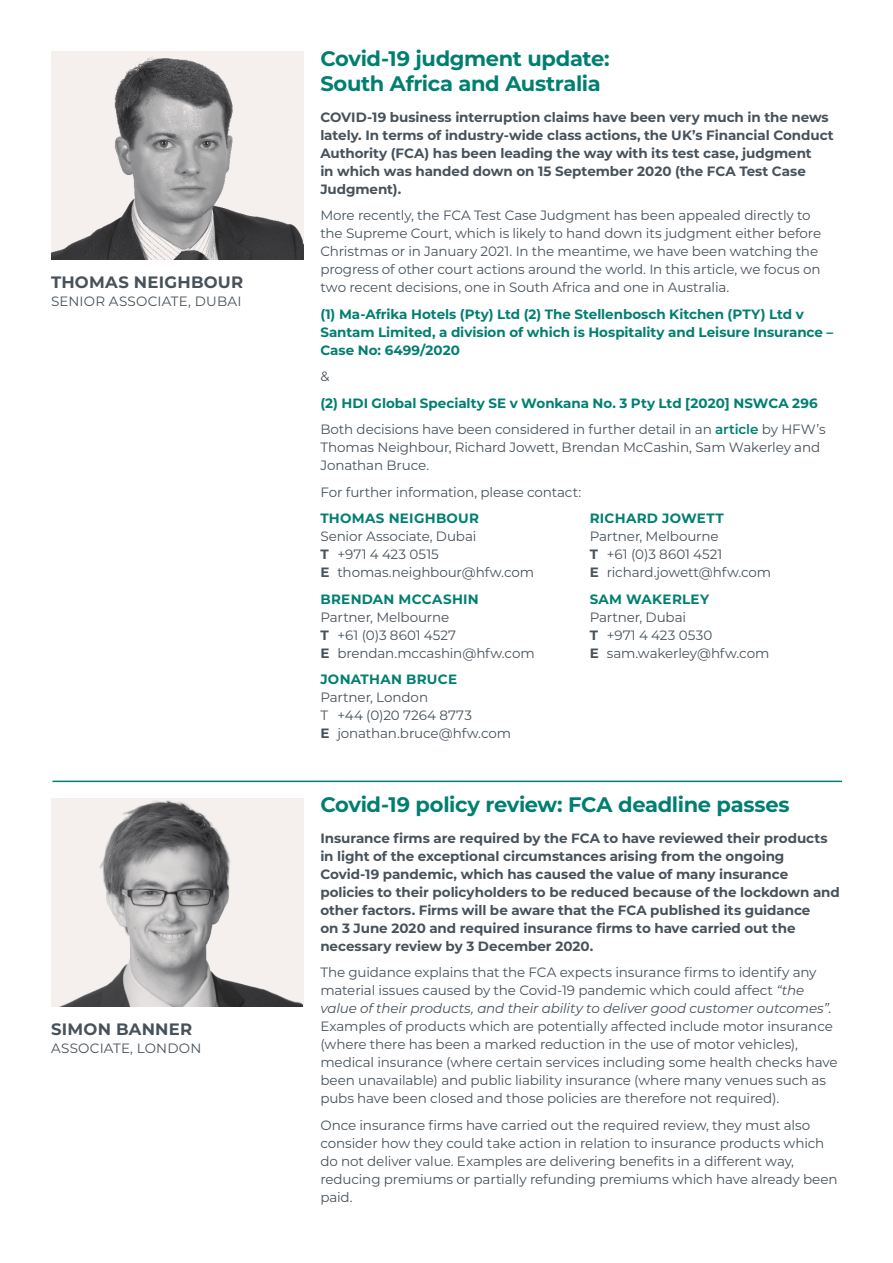
<style>
.page{position:relative;width:893px;height:1263px;background:#fff}
.page>*{position:absolute;margin:0;border:0;box-sizing:border-box;transform-origin:0 0}
.t1{font:700 21px/25.5px "Montserrat";letter-spacing:-.02em;color:#007f71}
.t2{font:700 16.5px "Montserrat";letter-spacing:.015em;color:#48525a}
.t3{font:13.5px/18px "Montserrat";letter-spacing:-.01em;color:#48525a}
.t4{font:700 13.5px/18px "Montserrat";letter-spacing:-.005em;color:#48525a}
.t5{font:700 13.5px/18px "Montserrat";color:#007f71}
.t6{font:700 13.5px "Montserrat";letter-spacing:.025em;color:#007f71}
.t7{font:13.5px "Montserrat";letter-spacing:.015em;color:#48525a}
.s1{font-weight:700;color:#007f71}
.s2{font-weight:600;color:#007f71}
.s3{font-weight:700}
.s4{font-style:italic}
</style>
<div class="page">
<hr style="left:52px;top:781px;width:790px;height:1px;background:#007f71">
<img style="left:51px;top:51px;width:252px;height:208px">
<img style="left:51px;top:798px;width:251px;height:209px">
<p class="t2" style="left:51px;top:270px;width:194px">THOMAS NEIGHBOUR</p>
<p class="t7" style="left:51px;top:292px;width:192px">SENIOR ASSOCIATE, DUBAI</p>
<p class="t2" style="left:51px;top:1017px;width:143px">SIMON BANNER</p>
<p class="t7" style="left:51px;top:1039px;width:152px">ASSOCIATE, LONDON</p>
<h1 class="t1" style="left:320px;top:44px;width:291px">Covid-19 judgment update:<br>South Africa and Australia</h1>
<p class="t4" style="left:320px;top:108px;width:515px">COVID-19 business interruption claims have been very much in the news lately. In terms of industry-wide class actions, the UK’s Financial Conduct Authority (FCA) has been leading the way with its test case, judgment<br>in which was handed down on 15 September 2020 (the FCA Test Case Judgment).</p>
<p class="t3" style="left:320px;top:206px;width:502px">More recently, the FCA Test Case Judgment has been appealed directly to the Supreme Court, which is likely to hand down its judgment either before Christmas or in January 2021. In the meantime, we have been watching the progress of other court actions around the world. In this article, we focus on two recent decisions, one in South Africa and one in Australia.</p>
<p class="t5" style="left:320px;top:304px;width:514px">(1) Ma-Afrika Hotels (Pty) Ltd (2) The Stellenbosch Kitchen (PTY) Ltd v<br>Santam Limited, a division of which is Hospitality and Leisure Insurance –<br>Case No: 6499/2020</p>
<p class="t3" style="left:320px;top:367px;width:11px">&amp;</p>
<p class="t3" style="left:320px;top:389px;width:507px;line-height:26.5px"><span class="s1">(2) HDI Global Specialty SE v Wonkana No. 3 Pty Ltd [2020] NSWCA 296<br></span>Both decisions have been considered in further detail in an <span class="s2">article</span> by HFW’s</p>
<p class="t3" style="left:320px;top:438px;width:501px">Thomas Neighbour, Richard Jowett, Brendan McCashin, Sam Wakerley and<br>Jonathan Bruce.</p>
<p class="t3" style="left:320px;top:483px;width:262px">For further information, please contact:</p>
<p class="t6" style="left:320px;top:509px;width:160px">THOMAS NEIGHBOUR</p>
<p class="t3" style="left:320px;top:527px;width:215px">Senior Associate, Dubai<br><span class="s3">T</span> +971 4 423 0515<br><span class="s3">E</span> thomas.neighbour@hfw.com</p>
<p class="t6" style="left:320px;top:589px;width:160px">BRENDAN MCCASHIN</p>
<p class="t3" style="left:320px;top:608px;width:216px">Partner, Melbourne<br><span class="s3">T</span> +61 (0)3 8601 4527<br><span class="s3">E</span> brendan.mccashin@hfw.com</p>
<p class="t6" style="left:320px;top:670px;width:138px">JONATHAN BRUCE</p>
<p class="t3" style="left:320px;top:688px;width:192px">Partner, London<br>T +44 (0)20 7264 8773<br><span class="s3">E</span> jonathan.bruce@hfw.com</p>
<p class="t6" style="left:590px;top:509px;width:136px">RICHARD JOWETT</p>
<p class="t3" style="left:590px;top:527px;width:183px">Partner, Melbourne<br><span class="s3">T</span> +61 (0)3 8601 4521<br><span class="s3">E</span> richard.jowett@hfw.com</p>
<p class="t6" style="left:590px;top:589px;width:121px">SAM WAKERLEY</p>
<p class="t3" style="left:590px;top:608px;width:181px">Partner, Dubai<br><span class="s3">T</span> +971 4 423 0530<br><span class="s3">E</span> sam.wakerley@hfw.com</p>
<h1 class="t1" style="left:320px;top:791px;width:471px">Covid-19 policy review: FCA deadline passes</h1>
<p class="t4" style="left:320px;top:828px;width:521px">Insurance firms are required by the FCA to have reviewed their products in light of the exceptional circumstances arising from the ongoing Covid-19 pandemic, which has caused the value of many insurance policies to their policyholders to be reduced because of the lockdown and other factors. Firms will be aware that the FCA published its guidance<br>on 3 June 2020 and required insurance firms to have carried out the necessary review by 3 December 2020.</p>
<p class="t3" style="left:320px;top:963px;width:513px">The guidance explains that the FCA expects insurance firms to identify any material issues caused by the Covid-19 pandemic which could affect <span class="s4">“the value of their products, and their ability to deliver good customer outcomes”.</span></p>
<p class="t3" style="left:320px;top:1017px;width:519px">Examples of products which are potentially affected include motor insurance (where there has been a marked reduction in the use of motor vehicles), medical insurance (where certain services including some health checks have been unavailable) and public liability insurance (where many venues such as pubs have been closed and those policies are therefore not required).</p>
<p class="t3" style="left:320px;top:1115px;width:519px">Once insurance firms have carried out the required review, they must also consider how they could take action in relation to insurance products which do not deliver value. Examples are delivering benefits in a different way, reducing premiums or partially refunding premiums which have already been paid.</p>
</div>
